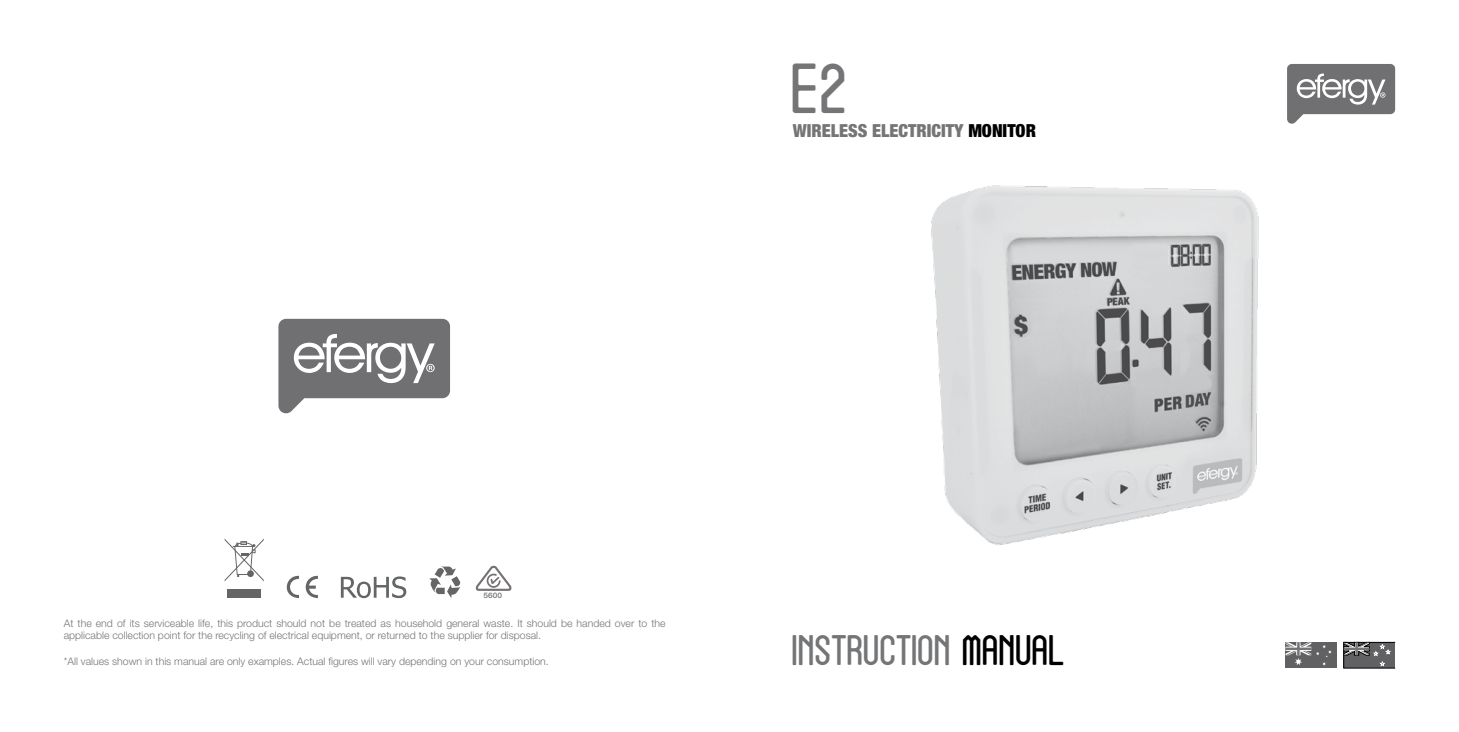
<style>
.page{position:relative;width:1459px;height:732px;background:#fff}
.page>*{position:absolute;margin:0;border:0;box-sizing:border-box;transform-origin:0 0}
.t1{font:49.5px "Efergy";color:#747577}
.t2{font:30px "Efergy";color:#747577}
.t3{font:900 condensed 18px "Helvetica Neue LT Std";color:#757577}
.t4{font:300 10.5px/12.6px "Helvetica Neue";color:#757577}
.t5{font:500 7.5px "Helvetica Neue";color:#757271;scale:1.1 1}
.s1{color:#000}
</style>
<div class="page">
<svg style="left:1287px;top:64px;width:108px;height:60px"></svg>
<svg style="left:278px;top:319px;width:172px;height:95px"></svg>
<img style="left:931px;top:185px;width:328px;height:360px">
<div style="left:1285px;top:642px;width:52px;height:26px;background:#616163"></div>
<svg style="left:1285px;top:642px;width:46px;height:23px"></svg>
<div style="left:1343px;top:642px;width:52px;height:26px;background:#616163"></div>
<svg style="left:1343px;top:642px;width:48px;height:24px"></svg>
<div style="left:227px;top:589px;width:34px;height:9px;background:#646567"></div>
<svg style="left:225px;top:538px;width:39px;height:43px"></svg>
<svg style="left:429px;top:566px;width:31px;height:32px"></svg>
<svg style="left:341px;top:576px;width:65px;height:22px"></svg>
<svg style="left:286px;top:575px;width:32px;height:23px"></svg>
<svg style="left:475px;top:565px;width:37px;height:26px"></svg>
<h1 class="t1" style="left:793px;top:63px;width:56px">E2</h1>
<h3 class="t3" style="left:793px;top:119px;width:245px">WIRELESS ELECTRICITY <span class="s1">MONITOR</span></h3>
<p class="t5" style="left:483px;top:591px;width:18px">5600</p>
<p class="t4" style="left:64px;top:616px;width:603px">At the end of its serviceable life, this product should not be treated as household general waste. It should be handed over to the applicable collection point for the recycling of electrical equipment, or returned to the supplier for disposal.</p>
<p class="t4" style="left:64px;top:654px;width:486px">*All values shown in this manual are only examples. Actual figures will vary depending on your consumption.</p>
<h2 class="t2" style="left:793px;top:635px;width:273px">INSTRUCTION <span class="s1">MANUAL</span></h2>
</div>
